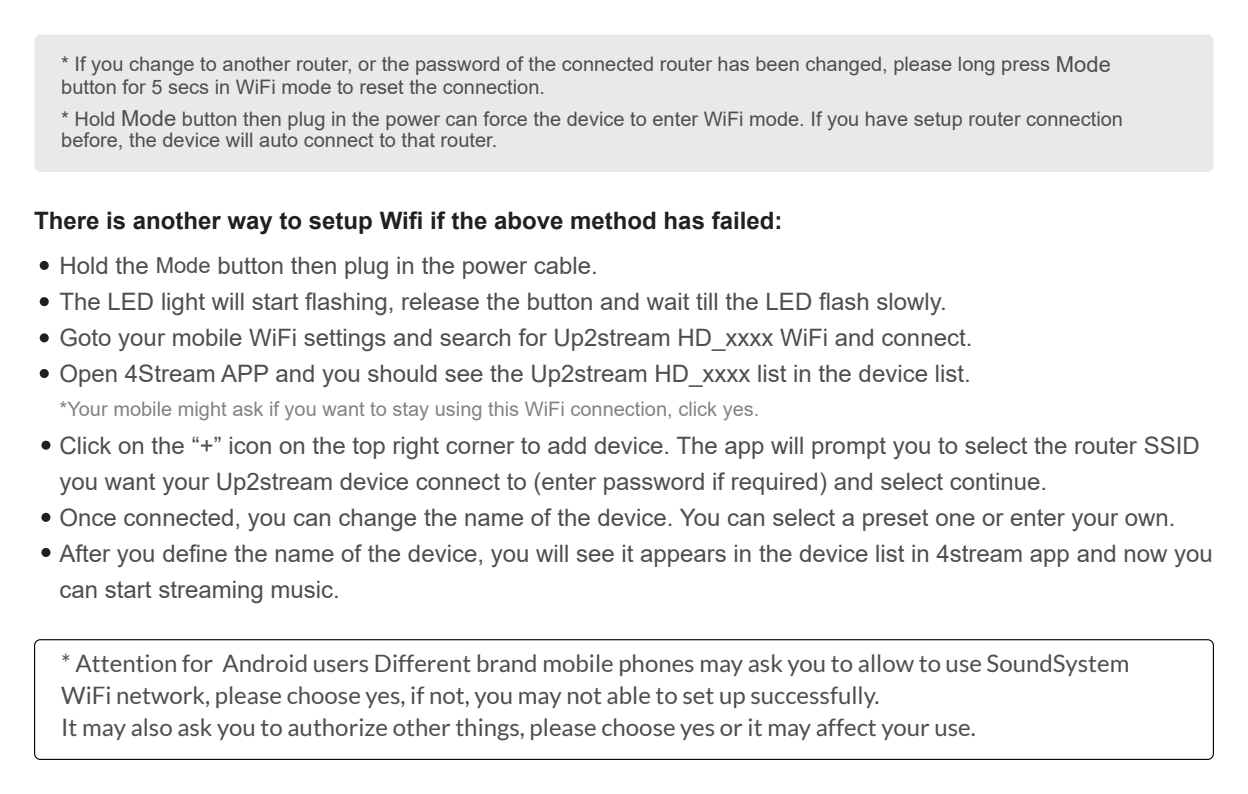
<style>
.page{position:relative;width:1248px;height:794px;background:#fff}
.page>*{position:absolute;margin:0;border:0;box-sizing:border-box;transform-origin:0 0}
.t1{font:24px/36px "Arial";color:#4d4e50}
.t2{font:24px/32px "Lato";color:#4d4e50}
.t3{font:700 24px/44.4px "Arial";color:#231f20}
.t4{font:20px/23.2px "Arial";color:#4d4e50}
.t5{font:20px "Arial";color:#878181}
.s1{font-size:22px}
.s2{font-weight:400;color:#4d4e50}
.s3{font-weight:400;font-size:22px;color:#4d4e50}
</style>
<div class="page">
<div style="left:35px;top:35px;width:1178px;height:137px;background:#e9e9e9;border-radius:6px"></div>
<div style="left:40px;top:261px;width:9px;height:9px;background:#231f20;border-radius:50%"></div>
<div style="left:40px;top:297px;width:9px;height:9px;background:#231f20;border-radius:50%"></div>
<div style="left:40px;top:333px;width:9px;height:9px;background:#231f20;border-radius:50%"></div>
<div style="left:40px;top:369px;width:9px;height:9px;background:#231f20;border-radius:50%"></div>
<div style="left:41px;top:441px;width:9px;height:9px;background:#231f20;border-radius:50%"></div>
<div style="left:41px;top:513px;width:9px;height:9px;background:#231f20;border-radius:50%"></div>
<div style="left:41px;top:548px;width:9px;height:9px;background:#231f20;border-radius:50%"></div>
<div style="left:34px;top:639px;width:1179px;height:121px;border:1px solid #030303;border-radius:6px"></div>
<p class="t4" style="left:61px;top:55px;width:1051px">* If you change to another router, or the password of the connected router has been changed, please long press <span class="s1">Mode </span>button for 5 secs in WiFi mode to reset the connection.</p>
<p class="t4" style="left:61px;top:110px;width:1063px;line-height:20.8px">* Hold <span class="s1">Mode</span> button then plug in the power can force the device to enter WiFi mode. If you have setup router connection before, the device will auto connect to that router.</p>
<p class="t3" style="left:60px;top:199px;width:724px;text-indent:-26px">There is another way to setup Wifi if the above method has failed:<br><span class="s2">Hold the</span> <span class="s3">Mode</span> <span class="s2">button then plug in the power cable.</span></p>
<p class="t1" style="left:60px;top:283px;width:914px">The LED light will start flashing, release the button and wait till the LED flash slowly.<br>Goto your mobile WiFi settings and search for Up2stream HD_xxxx WiFi and connect.<br>Open 4Stream APP and you should see the Up2stream HD_xxxx list in the device list.</p>
<p class="t5" style="left:60px;top:401px;width:701px">*Your mobile might ask if you want to stay using this WiFi connection, click yes.</p>
<p class="t1" style="left:60px;top:429px;width:1154px">Click on the “+” icon on the top right corner to add device. The app will prompt you to select the router SSID you want your Up2stream device connect to (enter password if required) and select continue.<br>Once connected, you can change the name of the device. You can select a preset one or enter your own.<br>After you define the name of the device, you will see it appears in the device list in 4stream app and now you can start streaming music.</p>
<p class="t2" style="left:61px;top:649px;width:1069px">* Attention for Android users Different brand mobile phones may ask you to allow to use SoundSystem<br>WiFi network, please choose yes, if not, you may not able to set up successfully.<br>It may also ask you to authorize other things, please choose yes or it may affect your use.</p>
</div>
